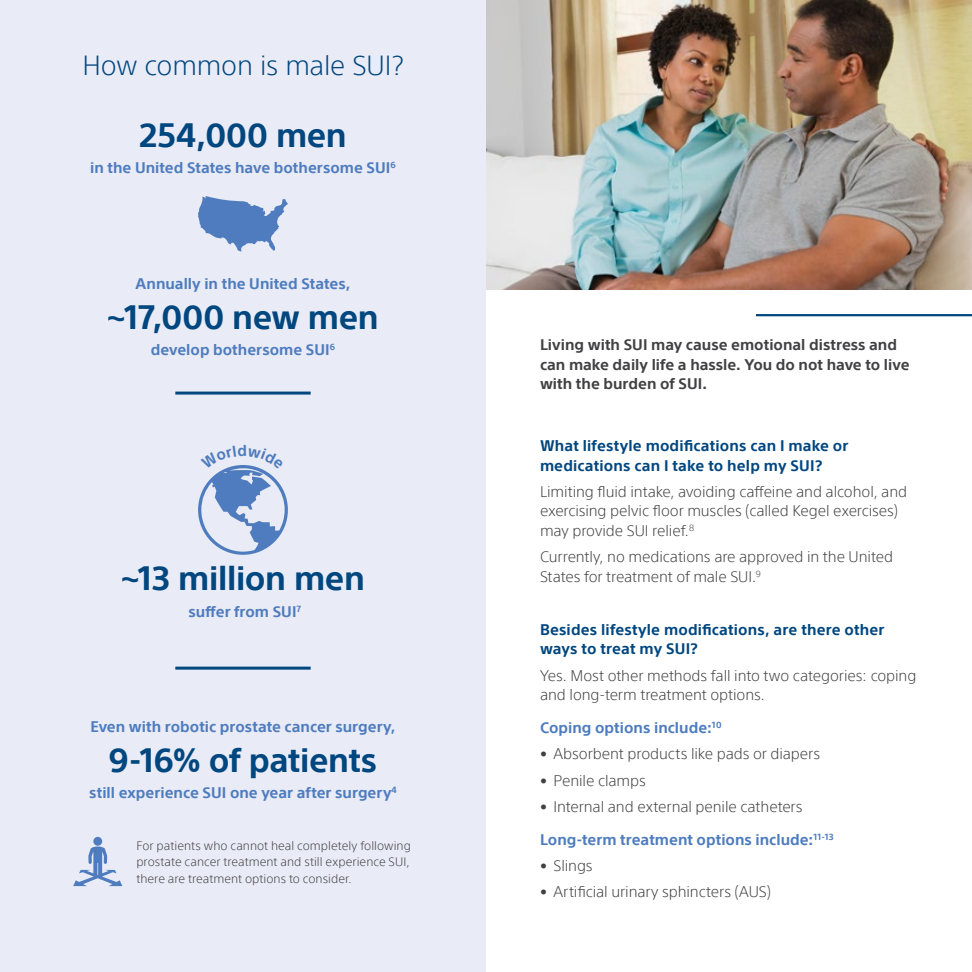
<style>
.page{position:relative;width:972px;height:972px;background:#fff}
.page>*{position:absolute;margin:0;border:0;box-sizing:border-box;transform-origin:0 0}
.t1{font:700 33px "SST";letter-spacing:-.01em;color:#00467f}
.t2{font:300 27px "SST";letter-spacing:-.005em;color:#00467f}
.t3{font:300 15px/19.5px "SST";letter-spacing:-.005em;color:#414042}
.t4{font:700 15px "SST";color:#4e7cbe}
.t5{font:700 15px/19.5px "SST";letter-spacing:.01em;color:#00467f}
.t6{font:700 15px/19.5px "SST";color:#414042}
.t7{font:300 12px/16.5px "SST";letter-spacing:.005em;color:#414042;text-align:justify}
</style>
<div class="page">
<div style="left:0;top:0;width:486px;height:972px;background:#e9ebf6"></div>
<img style="left:486px;top:0;width:486px;height:289px">
<svg style="left:73px;top:837px;width:49px;height:49px"></svg>
<svg style="left:198px;top:196px;width:90px;height:56px"></svg>
<hr style="left:756px;top:314px;width:216px;height:2px;background:#00467f">
<hr style="left:175px;top:392px;width:136px;height:3px;background:#00467f">
<hr style="left:175px;top:667px;width:136px;height:3px;background:#00467f">
<svg style="left:198px;top:465px;width:90px;height:90px"></svg>
<h2 class="t2" style="left:82px;top:49px;width:323px">How common is male SUI?</h2>
<h1 class="t1" style="left:139px;top:116px;width:209px">254,000 men</h1>
<p class="t4" style="left:90px;top:159px;width:307px">in the United States have bothersome SUI<sup>6</sup></p>
<p class="t4" style="left:136px;top:275px;width:216px">Annually in the United States,</p>
<h1 class="t1" style="left:107px;top:298px;width:273px">~17,000 new men</h1>
<p class="t4" style="left:151px;top:341px;width:186px">develop bothersome SUI<sup>6</sup></p>
<h1 class="t1" style="left:121px;top:559px;width:245px">~13 million men</h1>
<p class="t4" style="left:189px;top:602px;width:114px">suffer from SUI<sup>7</sup></p>
<p class="t4" style="left:90px;top:718px;width:307px">Even with robotic prostate cancer surgery,</p>
<h1 class="t1" style="left:109px;top:741px;width:270px">9-16% of patients</h1>
<p class="t4" style="left:89px;top:784px;width:309px">still experience SUI one year after surgery<sup>4</sup></p>
<p class="t7" style="left:136px;top:837px;width:276px">For patients who cannot heal completely following prostate cancer treatment and still experience SUI, there are treatment options to consider.</p>
<p class="t6" style="left:540px;top:335px;width:371px">Living with SUI may cause emotional distress and can make daily life a hassle. You do not have to live with the burden of SUI.</p>
<p class="t5" style="left:540px;top:436px;width:310px">What lifestyle modifications can I make or medications can I take to help my SUI?</p>
<p class="t3" style="left:540px;top:482px;width:369px">Limiting fluid intake, avoiding caffeine and alcohol, and exercising pelvic floor muscles (called Kegel exercises) may provide SUI relief.<sup>8</sup></p>
<p class="t3" style="left:540px;top:547px;width:355px">Currently, no medications are approved in the United<br>States for treatment of male SUI.<sup>9</sup></p>
<p class="t5" style="left:540px;top:620px;width:346px">Besides lifestyle modifications, are there other ways to treat my SUI?</p>
<p class="t3" style="left:540px;top:665px;width:378px">Yes. Most other methods fall into two categories: coping and long-term treatment options.</p>
<p class="t4" style="left:540px;top:719px;width:183px">Coping options include:<sup>10</sup></p>
<p class="t3" style="left:540px;top:744px;width:282px">• Absorbent products like pads or diapers</p>
<p class="t3" style="left:540px;top:770px;width:107px">• Penile clamps</p>
<p class="t3" style="left:540px;top:797px;width:264px">• Internal and external penile catheters</p>
<p class="t4" style="left:540px;top:831px;width:295px">Long-term treatment options include:<sup>11-13</sup></p>
<p class="t3" style="left:540px;top:856px;width:54px">• Slings</p>
<p class="t3" style="left:540px;top:882px;width:232px">• Artificial urinary sphincters (AUS)</p>
</div>
